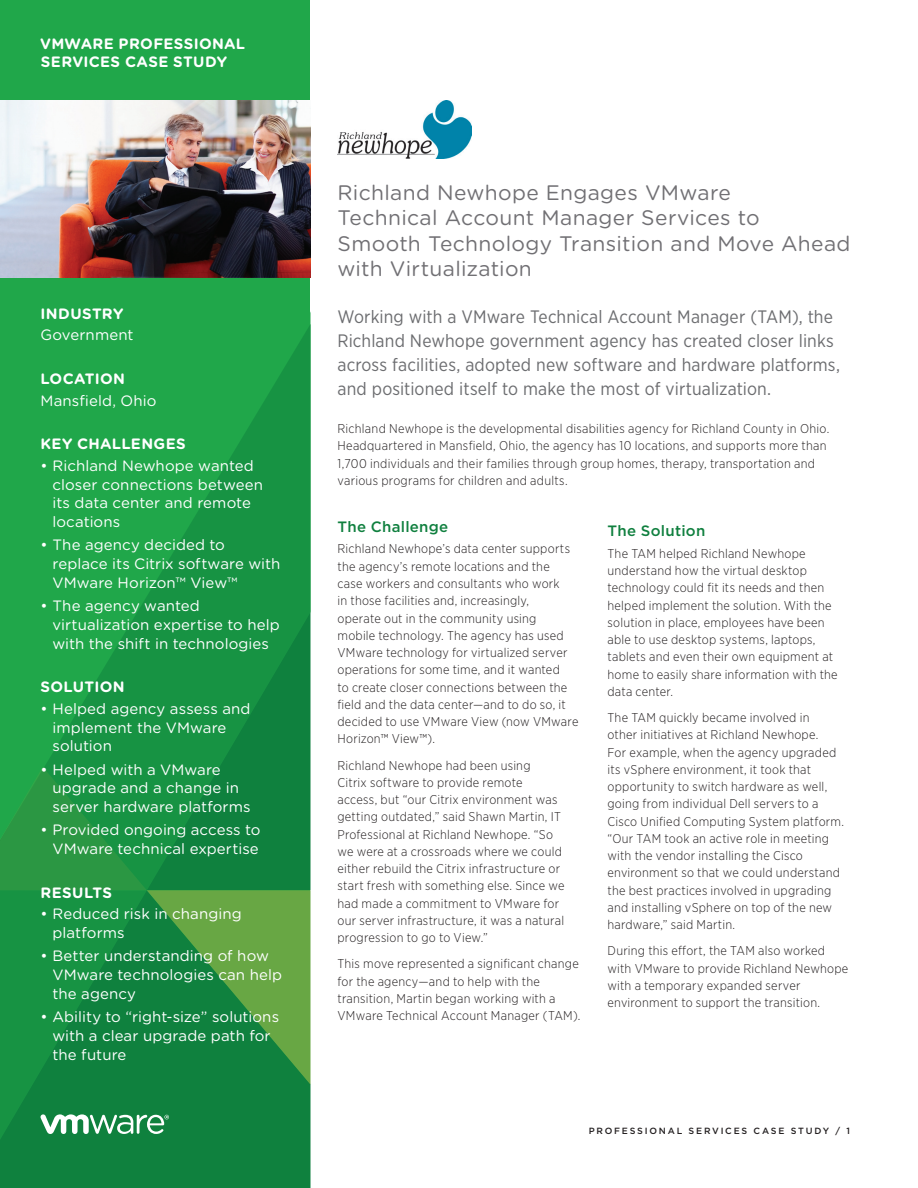
<style>
.page{position:relative;width:918px;height:1188px;background:#fff}
.page>*{position:absolute;margin:0;border:0;box-sizing:border-box;transform-origin:0 0}
.t1{font:21px/25.5px "Gotham Rounded";letter-spacing:.015em;color:#717074}
.t2{font:18px/24px "Gotham Narrow";letter-spacing:.005em;color:#6c6d70}
.t3{font:15px/18.8px "Gotham Rounded";letter-spacing:.005em;color:#fff}
.t4{font:700 15px/18px "Gotham Rounded";letter-spacing:.02em;color:#fff}
.t5{font:500 15px "Gotham";letter-spacing:.02em;color:#10803f}
.t6{font:300 12.75px/17.2px "Gotham Narrow";letter-spacing:.02em;color:#231f20}
.t7{font:500 9px "Gotham";letter-spacing:.2em;color:#231f20}
</style>
<div class="page">
<div style="left:0;top:0;width:310px;height:1160px;background:#20a74a"></div>
<svg style="left:0;top:277px;width:310px;height:911px"></svg>
<svg style="left:0;top:767px;width:310px;height:318px;background:#228f41"></svg>
<img style="left:0;top:100px;width:310px;height:177px">
<svg style="left:40px;top:1114px;width:129px;height:20px;background:#73b58e"></svg>
<img style="left:338px;top:100px;width:134px;height:58px">
<p class="t4" style="left:40px;top:35px;width:206px">VMWARE PROFESSIONAL<br>SERVICES CASE STUDY</p>
<p class="t4" style="left:40px;top:304px;width:84px">INDUSTRY</p>
<p class="t3" style="left:40px;top:325px;width:95px">Government</p>
<p class="t4" style="left:40px;top:369px;width:86px">LOCATION</p>
<p class="t3" style="left:40px;top:390px;width:117px">Mansfield, Ohio</p>
<p class="t4" style="left:40px;top:434px;width:147px">KEY CHALLENGES</p>
<p class="t3" style="left:52px;top:456px;width:212px;text-indent:-12px">• Richland Newhope wanted closer connections between its data center and remote locations</p>
<p class="t3" style="left:52px;top:535px;width:229px;text-indent:-12px">• The agency decided to replace its Citrix software with<br>VMware Horizon™ View™</p>
<p class="t3" style="left:52px;top:596px;width:229px;text-indent:-12px">• The agency wanted virtualization expertise to help with the shift in technologies</p>
<p class="t4" style="left:40px;top:677px;width:86px">SOLUTION</p>
<p class="t3" style="left:52px;top:699px;width:200px;text-indent:-12px">• Helped agency assess and implement the VMware solution</p>
<p class="t3" style="left:52px;top:759px;width:200px;text-indent:-12px">• Helped with a VMware upgrade and a change in server hardware platforms</p>
<p class="t3" style="left:40px;top:820px;width:222px;text-align:right">• Provided ongoing access to<br>VMware technical expertise</p>
<p class="t4" style="left:40px;top:883px;width:73px">RESULTS</p>
<p class="t3" style="left:52px;top:904px;width:191px;text-indent:-12px">• Reduced risk in changing platforms</p>
<p class="t3" style="left:52px;top:946px;width:231px;text-indent:-12px">• Better understanding of how<br>VMware technologies can help the agency</p>
<p class="t3" style="left:52px;top:1007px;width:228px;text-indent:-12px">• Ability to “right-size” solutions with a clear upgrade path for the future</p>
<h1 class="t1" style="left:338px;top:179px;width:514px">Richland Newhope Engages VMware<br>Technical Account Manager Services to<br>Smooth Technology Transition and Move Ahead with Virtualization</h1>
<p class="t2" style="left:338px;top:304px;width:504px">Working with a VMware Technical Account Manager (TAM), the Richland Newhope government agency has created closer links across facilities, adopted new software and hardware platforms, and positioned itself to make the most of virtualization.</p>
<p class="t6" style="left:338px;top:420px;width:493px">Richland Newhope is the developmental disabilities agency for Richland County in Ohio.<br>Headquartered in Mansfield, Ohio, the agency has 10 locations, and supports more than 1,700 individuals and their families through group homes, therapy, transportation and various programs for children and adults.</p>
<p class="t5" style="left:338px;top:517px;width:112px">The Challenge</p>
<p class="t6" style="left:338px;top:540px;width:242px">Richland Newhope’s data center supports the agency’s remote locations and the<br>case workers and consultants who work<br>in those facilities and, increasingly,<br>operate out in the community using<br>mobile technology. The agency has used VMware technology for virtualized server operations for some time, and it wanted<br>to create closer connections between the field and the data center—and to do so, it decided to use VMware View (now VMware Horizon™ View™).</p>
<p class="t6" style="left:338px;top:756px;width:228px">Richland Newhope had been using<br>Citrix software to provide remote access, but “our Citrix environment was getting outdated,” said Shawn Martin, IT Professional at Richland Newhope. “So we were at a crossroads where we could either rebuild the Citrix infrastructure or start fresh with something else. Since we had made a commitment to VMware for our server infrastructure, it was a natural progression to go to View.”</p>
<p class="t6" style="left:338px;top:955px;width:245px">This move represented a significant change for the agency—and to help with the transition, Martin began working with a VMware Technical Account Manager (TAM).</p>
<p class="t5" style="left:608px;top:521px;width:99px">The Solution</p>
<p class="t6" style="left:608px;top:544px;width:232px">The TAM helped Richland Newhope understand how the virtual desktop technology could fit its needs and then helped implement the solution. With the solution in place, employees have been able to use desktop systems, laptops, tablets and even their own equipment at home to easily share information with the data center.</p>
<p class="t6" style="left:608px;top:709px;width:238px">The TAM quickly became involved in<br>other initiatives at Richland Newhope.<br>For example, when the agency upgraded its vSphere environment, it took that opportunity to switch hardware as well, going from individual Dell servers to a Cisco Unified Computing System platform. “Our TAM took an active role in meeting with the vendor installing the Cisco environment so that we could understand the best practices involved in upgrading and installing vSphere on top of the new hardware,” said Martin.</p>
<p class="t6" style="left:608px;top:942px;width:242px">During this effort, the TAM also worked with VMware to provide Richland Newhope with a temporary expanded server environment to support the transition.</p>
<p class="t7" style="left:589px;top:1125px;width:263px">PROFESSIONAL SERVICES CASE STUDY / 1</p>
</div>
